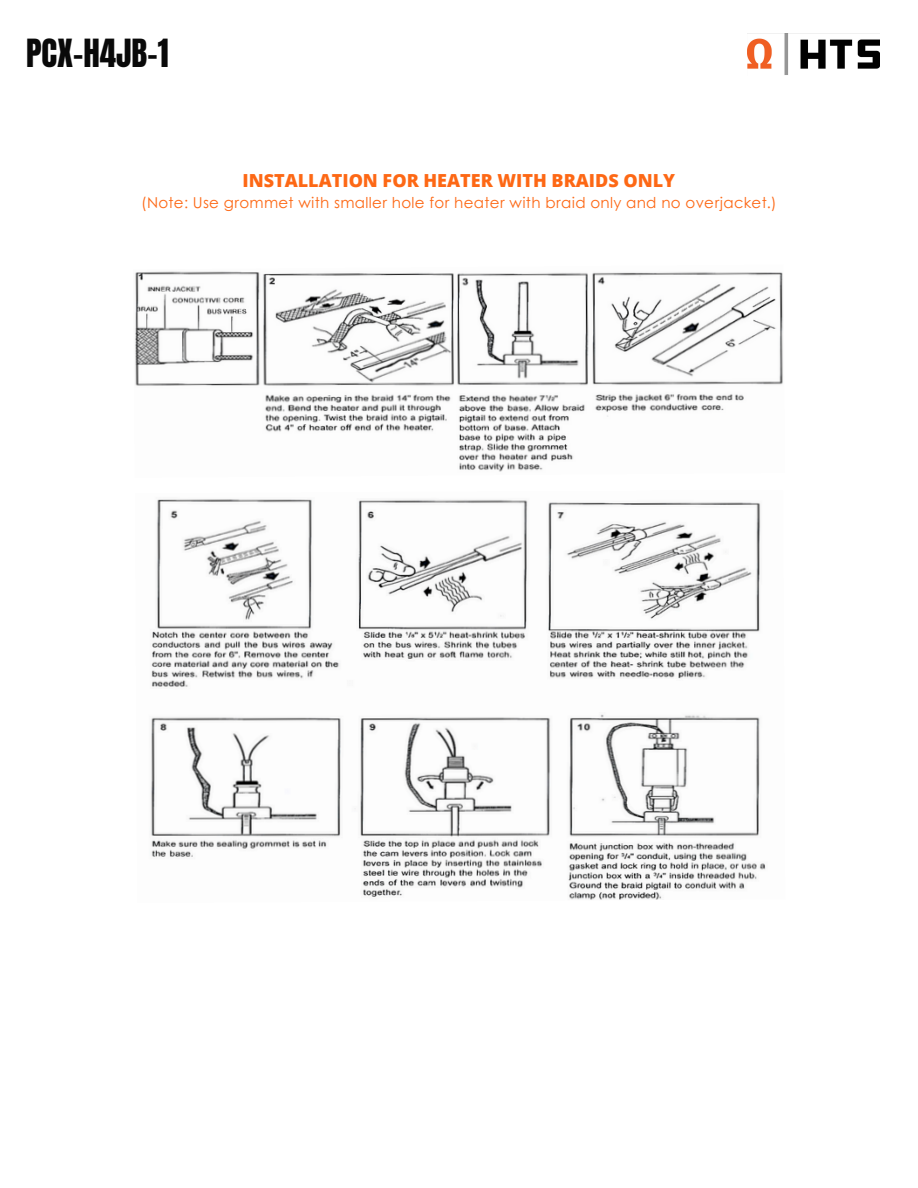
<style>
.page{position:relative;width:918px;height:1188px;background:#fff}
.page>*{position:absolute;margin:0;border:0;box-sizing:border-box;transform-origin:0 0}
.t1{font:33px "Anton";color:#090909}
.t2{font:800 18px "Open Sans";color:#fd6815}
.t3{font:15px "Century Gothic";letter-spacing:.02em;color:#fd6815}
</style>
<div class="page">
<img style="left:135px;top:271px;width:648px;height:201px">
<img style="left:151px;top:499px;width:615px;height:401px">
<img style="left:747px;top:33px;width:133px;height:42px">
<h1 class="t1" style="left:26px;top:29px;width:144px">PCX-H4JB-1</h1>
<p class="t2" style="left:242px;top:167px;width:434px">INSTALLATION FOR HEATER WITH BRAIDS ONLY</p>
<p class="t3" style="left:141px;top:191px;width:637px">(Note: Use grommet with smaller hole for heater with braid only and no overjacket.)</p>
</div>
